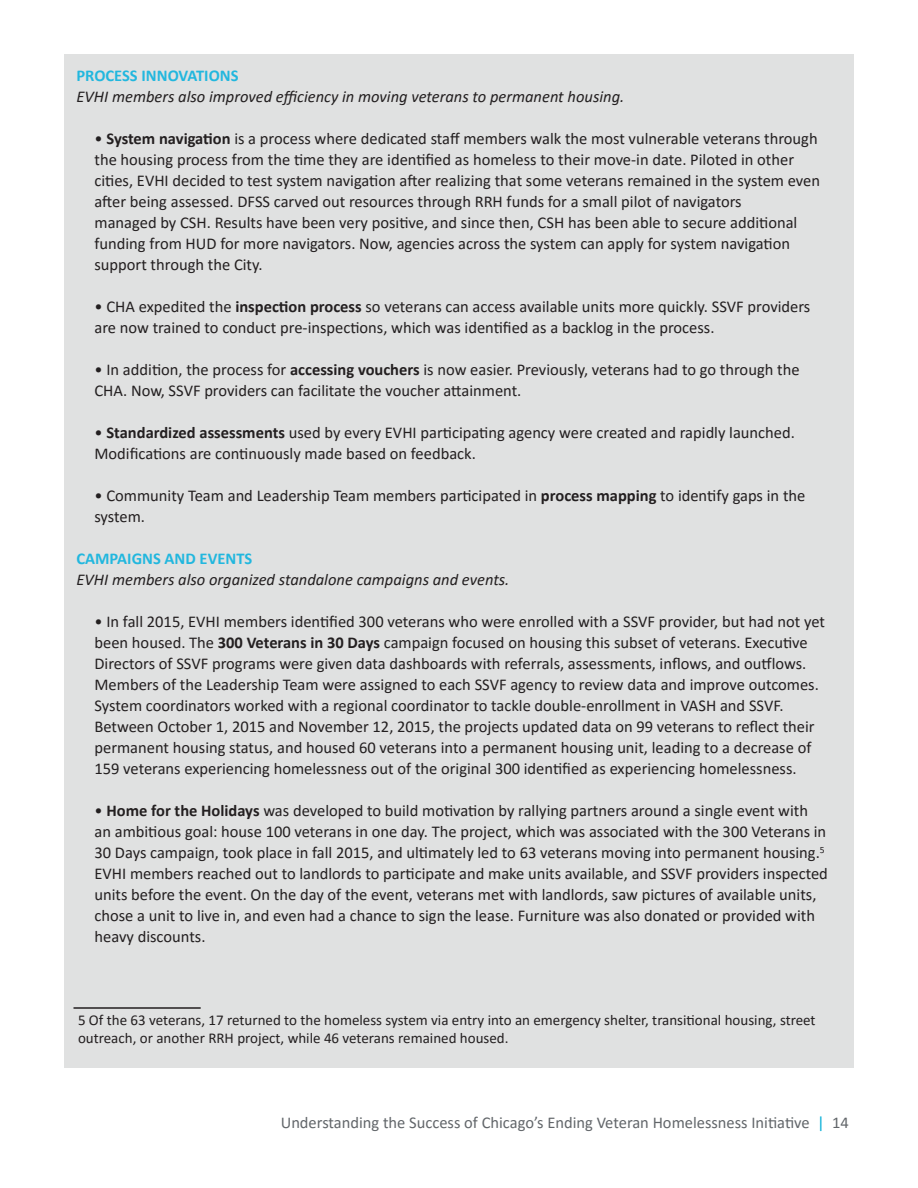
<style>
.page{position:relative;width:918px;height:1188px;background:#fff}
.page>*{position:absolute;margin:0;border:0;box-sizing:border-box;transform-origin:0 0}
.t1{font:16.5px/21px "Calibri";color:#231f20}
.t2{font:italic 16.5px "Calibri";color:#231f20}
.t3{font:16.5px "Calibri";color:#62666a}
.t4{font:700 16.5px "Calibri";color:#22b7de}
.t5{font:15px/18px "Calibri";color:#231f20}
.s1{font-weight:700}
.s2{color:#00add6}
</style>
<div class="page">
<div style="left:64px;top:54px;width:790px;height:1013px;background:#e0e1e1"></div>
<hr style="left:74px;top:1007px;width:127px;height:2px;background:#231f20">
<p class="t4" style="left:76px;top:64px;width:164px">PROCESS INNOVATIONS</p>
<p class="t2" style="left:76px;top:85px;width:549px">EVHI members also improved efficiency in moving veterans to permanent housing.</p>
<p class="t1" style="left:94px;top:128px;width:725px">• <span class="s1">System navigation</span> is a process where dedicated staff members walk the most vulnerable veterans through the housing process from the time they are identified as homeless to their move-in date. Piloted in other</p>
<p class="t1" style="left:94px;top:170px;width:727px">cities, EVHI decided to test system navigation after realizing that some veterans remained in the system even after being assessed. DFSS carved out resources through RRH funds for a small pilot of navigators</p>
<p class="t1" style="left:94px;top:212px;width:704px">managed by CSH. Results have been very positive, and since then, CSH has been able to secure additional funding from HUD for more navigators. Now, agencies across the system can apply for system navigation</p>
<p class="t1" style="left:94px;top:254px;width:170px">support through the City.</p>
<p class="t1" style="left:94px;top:296px;width:717px">• CHA expedited the <span class="s1">inspection process</span> so veterans can access available units more quickly. SSVF providers are now trained to conduct pre-inspections, which was identified as a backlog in the process.</p>
<p class="t1" style="left:94px;top:359px;width:707px">• In addition, the process for <span class="s1">accessing vouchers</span> is now easier. Previously, veterans had to go through the<br>CHA. Now, SSVF providers can facilitate the voucher attainment.</p>
<p class="t1" style="left:94px;top:422px;width:702px">• <span class="s1">Standardized assessments</span> used by every EVHI participating agency were created and rapidly launched.</p>
<p class="t1" style="left:94px;top:443px;width:383px">Modifications are continuously made based on feedback.</p>
<p class="t1" style="left:94px;top:485px;width:712px">• Community Team and Leadership Team members participated in <span class="s1">process mapping</span> to identify gaps in the</p>
<p class="t1" style="left:94px;top:506px;width:52px">system.</p>
<p class="t4" style="left:76px;top:547px;width:177px">CAMPAIGNS AND EVENTS</p>
<p class="t2" style="left:76px;top:568px;width:434px">EVHI members also organized standalone campaigns and events.</p>
<p class="t1" style="left:94px;top:611px;width:732px">• In fall 2015, EVHI members identified 300 veterans who were enrolled with a SSVF provider, but had not yet been housed. The <span class="s1">300 Veterans in 30 Days</span> campaign focused on housing this subset of veterans. Executive</p>
<p class="t1" style="left:94px;top:653px;width:713px">Directors of SSVF programs were given data dashboards with referrals, assessments, inflows, and outflows.</p>
<p class="t1" style="left:94px;top:674px;width:726px">Members of the Leadership Team were assigned to each SSVF agency to review data and improve outcomes.<br>System coordinators worked with a regional coordinator to tackle double-enrollment in VASH and SSVF.<br>Between October 1, 2015 and November 12, 2015, the projects updated data on 99 veterans to reflect their permanent housing status, and housed 60 veterans into a permanent housing unit, leading to a decrease of 159 veterans experiencing homelessness out of the original 300 identified as experiencing homelessness.</p>
<p class="t1" style="left:94px;top:800px;width:735px">• <span class="s1">Home for the Holidays</span> was developed to build motivation by rallying partners around a single event with an ambitious goal: house 100 veterans in one day. The project, which was associated with the 300 Veterans in 30 Days campaign, took place in fall 2015, and ultimately led to 63 veterans moving into permanent housing.<sup>5<br></sup>EVHI members reached out to landlords to participate and make units available, and SSVF providers inspected units before the event. On the day of the event, veterans met with landlords, saw pictures of available units, chose a unit to live in, and even had a chance to sign the lease. Furniture was also donated or provided with heavy discounts.</p>
<p class="t5" style="left:78px;top:1010px;width:739px">5 Of the 63 veterans, 17 returned to the homeless system via entry into an emergency shelter, transitional housing, street outreach, or another RRH project, while 46 veterans remained housed.</p>
<p class="t3" style="left:281px;top:1111px;width:570px">Understanding the Success of Chicago’s Ending Veteran Homelessness Initiative <span class="s2">|</span> 14</p>
</div>
